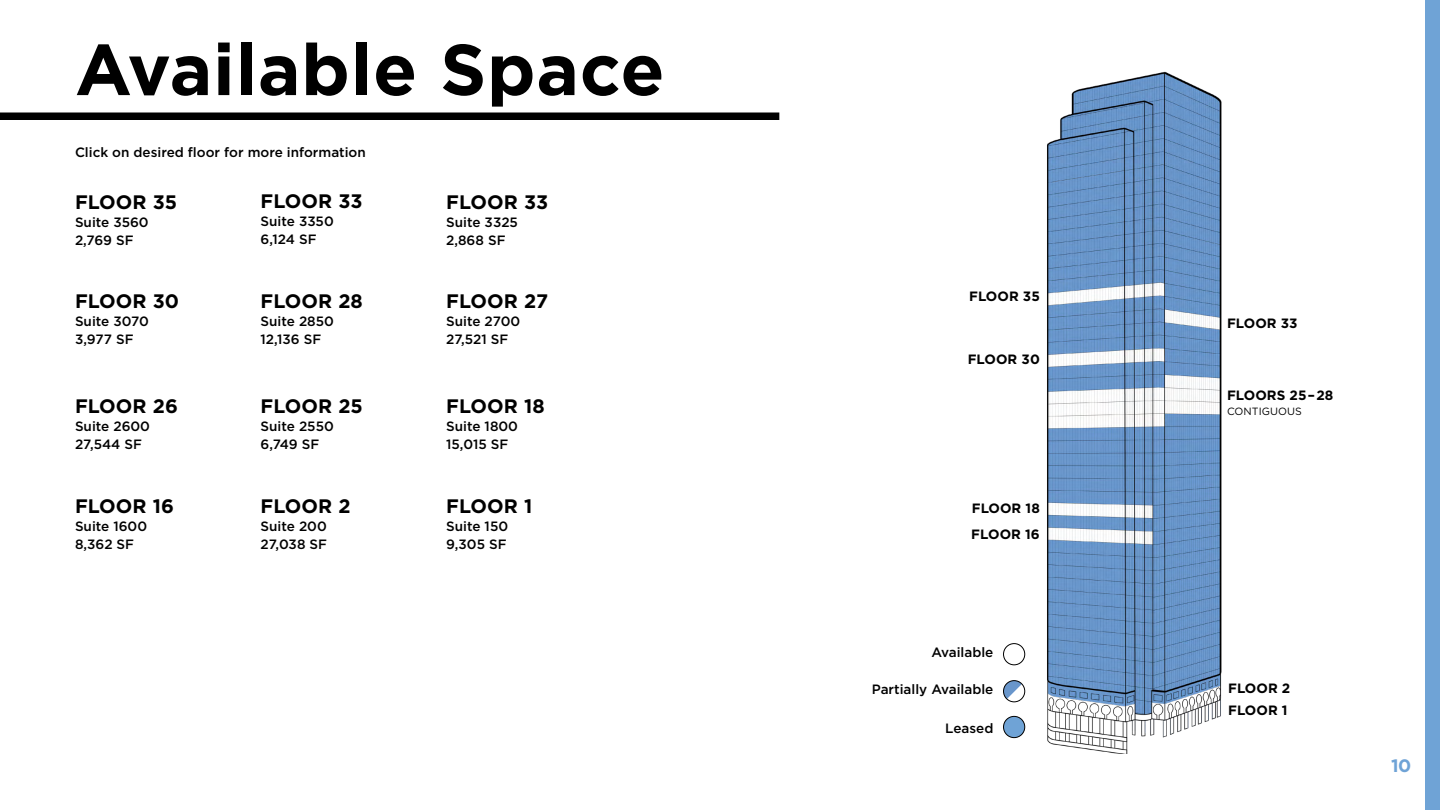
<style>
.page{position:relative;width:1440px;height:810px;background:#fff}
.page>*{position:absolute;margin:0;border:0;box-sizing:border-box;transform-origin:0 0}
.t1{font:700 72px "Gotham";letter-spacing:.01em;color:#000}
.t2{font:700 19.5px "Gotham";letter-spacing:.005em;color:#000}
.t3{font:700 18px "Gotham";color:#6fa3d6}
.t4{font:500 13.5px/18px "Gotham";color:#000}
.t5{font:700 13.5px/22.5px "Gotham";letter-spacing:.005em;color:#000}
.t6{font:10.5px "Gotham";letter-spacing:.005em;color:#000}
</style>
<div class="page">
<div style="left:0;top:112px;width:779px;height:8px;background:#000"></div>
<img style="left:1047px;top:71px;width:175px;height:683px">
<div style="left:1004px;top:716px;width:21px;height:22px;background:#6fa3d6;border-radius:50%"></div>
<div style="left:1003px;top:716px;width:22px;height:22px;border:1px solid #000;border-radius:50%"></div>
<img style="left:1004px;top:682px;width:18px;height:17px">
<div style="left:1003px;top:680px;width:22px;height:22px;border:1px solid #000;border-radius:50%"></div>
<div style="left:1003px;top:643px;width:22px;height:22px;border:1px solid #000;border-radius:50%"></div>
<div style="left:1425px;top:0;width:15px;height:810px;background:#6fa3d6"></div>
<h1 class="t1" style="left:75px;top:22px;width:591px">Available Space</h1>
<p class="t4" style="left:75px;top:144px;width:292px">Click on desired floor for more information</p>
<h2 class="t2" style="left:75px;top:189px;width:104px">FLOOR 35</h2>
<p class="t4" style="left:75px;top:213px;width:75px">Suite 3560<br>2,769 SF</p>
<h2 class="t2" style="left:75px;top:288px;width:106px">FLOOR 30</h2>
<p class="t4" style="left:75px;top:312px;width:75px">Suite 3070<br>3,977 SF</p>
<h2 class="t2" style="left:75px;top:393px;width:104px">FLOOR 26</h2>
<p class="t4" style="left:75px;top:417px;width:77px">Suite 2600<br>27,544 SF</p>
<h2 class="t2" style="left:75px;top:493px;width:101px">FLOOR 16</h2>
<p class="t4" style="left:75px;top:517px;width:74px">Suite 1600<br>8,362 SF</p>
<h2 class="t2" style="left:261px;top:188px;width:104px">FLOOR 33</h2>
<p class="t4" style="left:261px;top:212px;width:75px">Suite 3350<br>6,124 SF</p>
<h2 class="t2" style="left:261px;top:288px;width:104px">FLOOR 28</h2>
<p class="t4" style="left:261px;top:312px;width:75px">Suite 2850<br>12,136 SF</p>
<h2 class="t2" style="left:261px;top:393px;width:104px">FLOOR 25</h2>
<p class="t4" style="left:261px;top:417px;width:75px">Suite 2550<br>6,749 SF</p>
<h2 class="t2" style="left:261px;top:493px;width:91px">FLOOR 2</h2>
<p class="t4" style="left:261px;top:517px;width:68px">Suite 200<br>27,038 SF</p>
<h2 class="t2" style="left:446px;top:189px;width:104px">FLOOR 33</h2>
<p class="t4" style="left:446px;top:213px;width:73px">Suite 3325<br>2,868 SF</p>
<h2 class="t2" style="left:446px;top:288px;width:103px">FLOOR 27</h2>
<p class="t4" style="left:446px;top:312px;width:76px">Suite 2700<br>27,521 SF</p>
<h2 class="t2" style="left:446px;top:393px;width:100px">FLOOR 18</h2>
<p class="t4" style="left:446px;top:417px;width:73px">Suite 1800<br>15,015 SF</p>
<h2 class="t2" style="left:446px;top:493px;width:87px">FLOOR 1</h2>
<p class="t4" style="left:446px;top:517px;width:63px">Suite 150<br>9,305 SF</p>
<p class="t5" style="left:969px;top:285px;width:72px">FLOOR 35</p>
<p class="t5" style="left:968px;top:348px;width:74px">FLOOR 30</p>
<p class="t5" style="left:972px;top:497px;width:70px">FLOOR 18</p>
<p class="t5" style="left:971px;top:523px;width:70px">FLOOR 16</p>
<p class="t4" style="left:931px;top:643px;width:64px">Available</p>
<p class="t4" style="left:872px;top:680px;width:123px">Partially Available</p>
<p class="t4" style="left:945px;top:719px;width:50px">Leased</p>
<p class="t5" style="left:1227px;top:312px;width:72px">FLOOR 33</p>
<p class="t5" style="left:1227px;top:384px;width:108px">FLOORS 25–28</p>
<p class="t6" style="left:1227px;top:405px;width:76px">CONTIGUOUS</p>
<p class="t5" style="left:1228px;top:676px;width:64px">FLOOR 2<br>FLOOR 1</p>
<h3 class="t3" style="left:1391px;top:754px;width:22px">10</h3>
</div>
